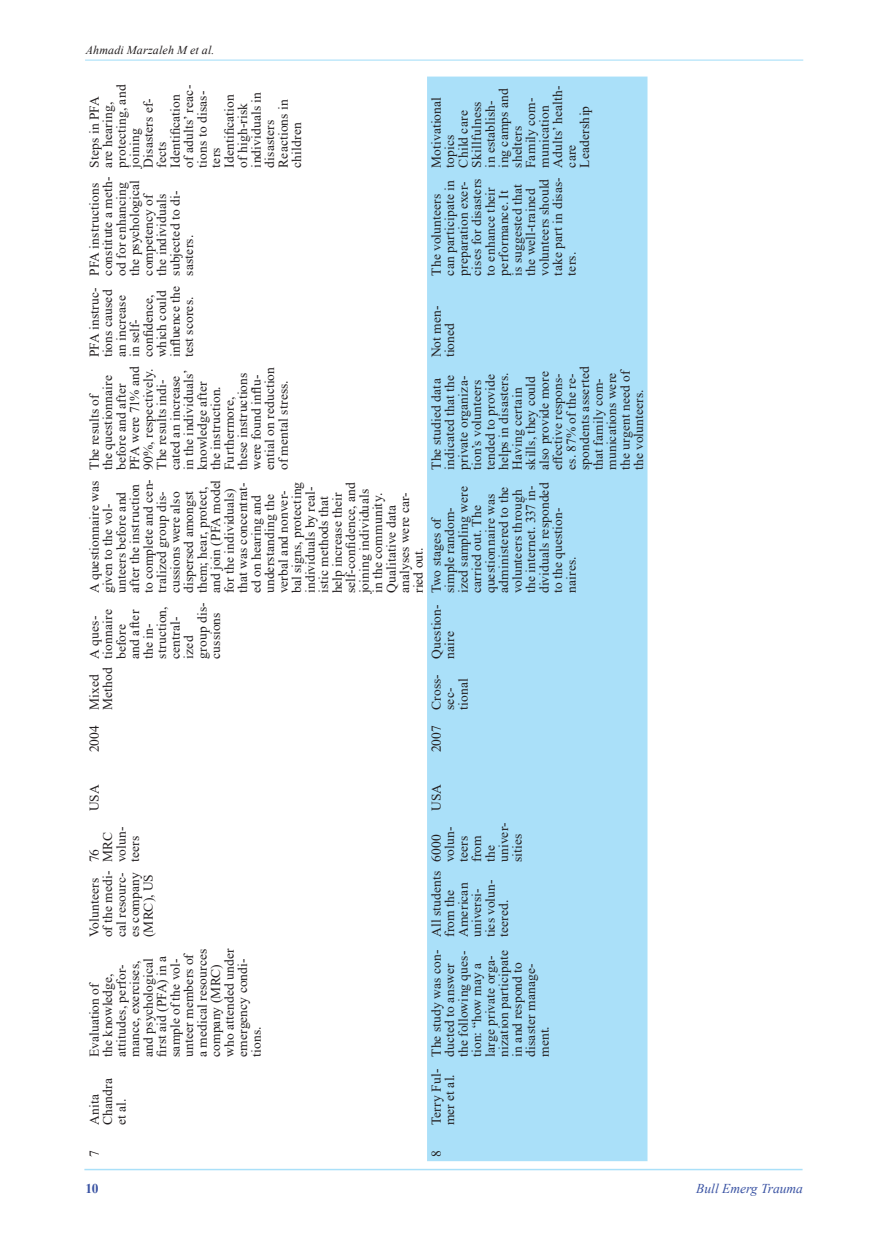
<style>
.page{position:relative;width:889px;height:1242px;background:#fff}
.page>*{position:absolute;margin:0;border:0;box-sizing:border-box;transform-origin:0 0}
.t1{font:13.5px/13.5px "Times New Roman";letter-spacing:.01em;color:#231f20}
.t2{font:italic 13.5px "Times New Roman";color:#3a53a3}
.t3{font:700 13.5px "Times New Roman";color:#3a53a3}
.t4{font:italic 12px "Times New Roman";letter-spacing:.015em;color:#231f20}
</style>
<div class="page">
<hr style="left:85px;top:60px;width:718px;height:1px;background:#aae0f9">
<hr style="left:84px;top:1168px;width:718px;height:2px;background:#aae0f9">
<div style="left:427px;top:77px;width:220px;height:1084px;background:#aae0f9"></div>
<p class="t4" style="left:86px;top:42px;width:130px">Ahmadi Marzaleh M et al.</p>
<p class="t1" style="left:87px;top:168px;width:84px;rotate:-90deg">Steps in PFA are hearing, protecting, and joining<br>Disasters ef&shy;fects<br>Identification of adults’ reac&shy;tions to disas&shy;ters<br>Identification of high-risk individuals in disasters<br>Reactions in children</p>
<p class="t1" style="left:87px;top:276px;width:100px;rotate:-90deg">PFA instructions constitute a meth&shy;od for enhancing the psychological competency of the individuals subjected to di&shy;sasters.</p>
<p class="t1" style="left:87px;top:357px;width:72px;rotate:-90deg">PFA instruc&shy;tions caused an increase in self&shy;confidence, which could influence the test scores.</p>
<p class="t1" style="left:87px;top:470px;width:105px;rotate:-90deg">The results of<br>the questionnaire before and after<br>PFA were 71% and<br>90%, respectively.<br>The results indi&shy;cated an increase in the individuals’ knowledge after the instruction.<br>Furthermore, these instructions were found influ&shy;ential on reduction of mental stress.</p>
<p class="t1" style="left:87px;top:593px;width:116px;rotate:-90deg">A questionnaire was given to the vol&shy;unteers before and after the instruction to complete and cen&shy;tralized group dis&shy;cussions were also dispersed amongst them; hear, protect, and join (PFA model for the individuals) that was concentrat&shy;ed on hearing and understanding the verbal and nonver&shy;bal signs, protecting individuals by real&shy;istic methods that help increase their self-confidence, and joining individuals in the community.<br>Qualitative data analyses were car&shy;ried out.</p>
<p class="t1" style="left:87px;top:659px;width:58px;rotate:-90deg">A ques&shy;tionnaire before and after the in&shy;struction, central&shy;ized group dis&shy;cussions</p>
<p class="t1" style="left:87px;top:710px;width:44px;text-indent:-43px;rotate:-90deg">2004 Mixed<br>Method</p>
<p class="t1" style="left:429px;top:167px;width:84px;rotate:-90deg">Motivational topics<br>Child care<br>Skillfulness<br>in establish&shy;ing camps and shelters<br>Family com&shy;munication<br>Adults’ health&shy;care<br>Leadership</p>
<p class="t1" style="left:429px;top:275px;width:100px;rotate:-90deg">The volunteers can participate in preparation exer&shy;cises for disasters to enhance their performance. It<br>is suggested that the well-trained volunteers should take part in disas&shy;ters.</p>
<p class="t1" style="left:429px;top:357px;width:53px;rotate:-90deg">Not men&shy;tioned</p>
<p class="t1" style="left:429px;top:470px;width:105px;rotate:-90deg">The studied data indicated that the private organiza&shy;tion’s volunteers tended to provide helps in disasters.<br>Having certain skills, they could also provide more effective respons&shy;es. 87% of the re&shy;spondents asserted that family com&shy;munications were the urgent need of the volunteers.</p>
<p class="t1" style="left:429px;top:593px;width:112px;rotate:-90deg">Two stages of simple random&shy;ized sampling were carried out. The questionnaire was administered to the volunteers through the internet. 337 in&shy;dividuals responded to the question&shy;naires.</p>
<p class="t1" style="left:429px;top:659px;width:56px;rotate:-90deg">Question&shy;naire</p>
<p class="t1" style="left:429px;top:710px;width:37px;text-indent:-43px;rotate:-90deg">2007 Cross&shy;sec&shy;tional</p>
<p class="t1" style="left:87px;top:811px;width:28px;rotate:-90deg">USA</p>
<p class="t1" style="left:87px;top:862px;width:37px;rotate:-90deg">76<br>MRC volun&shy;teers</p>
<p class="t1" style="left:87px;top:937px;width:68px;rotate:-90deg">Volunteers of the medi&shy;cal resourc&shy;es company (MRC), US</p>
<p class="t1" style="left:87px;top:1057px;width:110px;rotate:-90deg">Evaluation of<br>the knowledge, attitudes, perfor&shy;mance, exercises, and psychological first aid (PFA) in a sample of the vol&shy;unteer members of a medical resources company (MRC) who attended under emergency condi&shy;tions.</p>
<p class="t1" style="left:87px;top:1125px;width:49px;rotate:-90deg">Anita<br>Chandra et al.</p>
<p class="t1" style="left:87px;top:1157px;width:8px;rotate:-90deg">7</p>
<p class="t1" style="left:429px;top:811px;width:28px;rotate:-90deg">USA</p>
<p class="t1" style="left:429px;top:862px;width:41px;rotate:-90deg">6000 volun&shy;teers from the univer&shy;sities</p>
<p class="t1" style="left:429px;top:937px;width:68px;rotate:-90deg">All students from the<br>American universi&shy;ties volun&shy;teered.</p>
<p class="t1" style="left:429px;top:1057px;width:109px;rotate:-90deg">The study was con&shy;ducted to answer the following ques&shy;tion: “how may a large private orga&shy;nization participate in and respond to disaster manage&shy;ment.</p>
<p class="t1" style="left:429px;top:1125px;width:58px;rotate:-90deg">Terry Ful&shy;mer et al.</p>
<p class="t1" style="left:429px;top:1157px;width:8px;rotate:-90deg">8</p>
<p class="t3" style="left:86px;top:1178px;width:15px">10</p>
<p class="t2" style="left:696px;top:1179px;width:108px">Bull Emerg Trauma</p>
</div>
